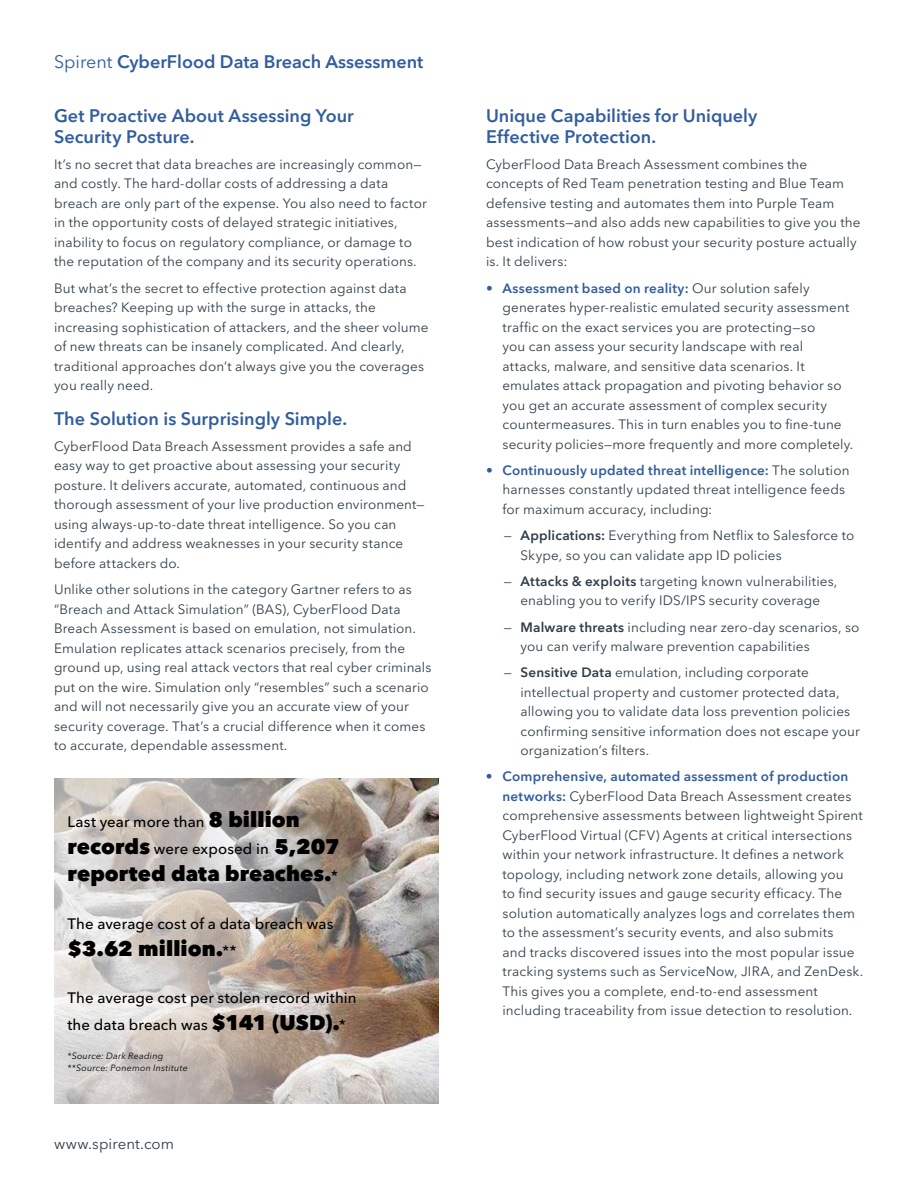
<style>
.page{position:relative;width:918px;height:1188px;background:#fff}
.page>*{position:absolute;margin:0;border:0;box-sizing:border-box;transform-origin:0 0}
.t1{font:800 21px "Avenir Next LT Pro";letter-spacing:.005em;color:#000}
.t2{font:600 18px/21px "Avenir Next LT Pro";color:#325d9e}
.t3{font:500 15px/27px "Avenir Next LT Pro";letter-spacing:.01em;color:#000}
.t4{font:15px "Avenir Next LT Pro";letter-spacing:.005em;color:#303e49}
.t5{font:13.5px/19.5px "Avenir Next LT Pro";letter-spacing:.01em;color:#303e49}
.t6{font:italic 9px/12px "Avenir Next LT Pro";letter-spacing:.025em;color:#000}
.s1{font-weight:400}
.s2{font-weight:800;font-size:21px}
.s3{font-weight:500;font-size:15px}
.s4{font-weight:600;color:#325d9e}
.s5{font-weight:600}
</style>
<div class="page">
<svg style="left:54px;top:778px;width:385px;height:326px"></svg>
<h2 class="t2" style="left:54px;top:51px;width:371px"><span class="s1">Spirent</span> CyberFlood Data Breach Assessment</h2>
<h2 class="t2" style="left:54px;top:105px;width:301px">Get Proactive About Assessing Your<br>Security Posture.</h2>
<p class="t5" style="left:54px;top:154px;width:374px">It’s no secret that data breaches are increasingly common— and costly. The hard-dollar costs of addressing a data breach are only part of the expense. You also need to factor in the opportunity costs of delayed strategic initiatives, inability to focus on regulatory compliance, or damage to the reputation of the company and its security operations.</p>
<p class="t5" style="left:54px;top:278px;width:376px">But what’s the secret to effective protection against data breaches? Keeping up with the surge in attacks, the increasing sophistication of attackers, and the sheer volume of new threats can be insanely complicated. And clearly, traditional approaches don’t always give you the coverages you really need.</p>
<h2 class="t2" style="left:54px;top:408px;width:295px">The Solution is Surprisingly Simple.</h2>
<p class="t5" style="left:54px;top:436px;width:372px">CyberFlood Data Breach Assessment provides a safe and easy way to get proactive about assessing your security posture. It delivers accurate, automated, continuous and thorough assessment of your live production environment— using always-up-to-date threat intelligence. So you can identify and address weaknesses in your security stance before attackers do.</p>
<p class="t5" style="left:54px;top:580px;width:379px">Unlike other solutions in the category Gartner refers to as “Breach and Attack Simulation” (BAS), CyberFlood Data Breach Assessment is based on emulation, not simulation.<br>Emulation replicates attack scenarios precisely, from the ground up, using real attack vectors that real cyber criminals put on the wire. Simulation only “resembles” such a scenario and will not necessarily give you an accurate view of your security coverage. That’s a crucial difference when it comes to accurate, dependable assessment.</p>
<p class="t3" style="left:67px;top:809px;width:274px">Last year more than <span class="s2">8 billion records</span> were exposed in <span class="s2">5,207</span></p>
<h1 class="t1" style="left:68px;top:861px;width:272px">reported data breaches.<span class="s3">*</span></h1>
<p class="t3" style="left:67px;top:910px;width:268px">The average cost of a data breach was</p>
<h1 class="t1" style="left:68px;top:935px;width:171px">$3.62 million.<span class="s3">**</span></h1>
<p class="t3" style="left:68px;top:984px;width:290px">The average cost per stolen record within the data breach was <span class="s2">$141 (USD).</span>*</p>
<p class="t6" style="left:68px;top:1050px;width:122px">*Source: Dark Reading **Source: Ponemon Institute</p>
<p class="t4" style="left:54px;top:1135px;width:122px">www.spirent.com</p>
<h2 class="t2" style="left:486px;top:105px;width:273px">Unique Capabilities for Uniquely<br>Effective Protection.</h2>
<p class="t5" style="left:486px;top:154px;width:376px">CyberFlood Data Breach Assessment combines the concepts of Red Team penetration testing and Blue Team defensive testing and automates them into Purple Team assessments—and also adds new capabilities to give you the best indication of how robust your security posture actually is. It delivers:</p>
<p class="t5" style="left:502px;top:278px;width:352px;text-indent:-16px"><span class="s4">• Assessment based on reality:</span> Our solution safely generates hyper-realistic emulated security assessment traffic on the exact services you are protecting—so<br>you can assess your security landscape with real attacks, malware, and sensitive data scenarios. It emulates attack propagation and pivoting behavior so you get an accurate assessment of complex security countermeasures. This in turn enables you to fine-tune security policies—more frequently and more completely.</p>
<p class="t5" style="left:502px;top:460px;width:349px;text-indent:-16px"><span class="s4">• Continuously updated threat intelligence:</span> The solution harnesses constantly updated threat intelligence feeds for maximum accuracy, including:</p>
<p class="t5" style="left:520px;top:526px;width:335px;text-indent:-16px">— <span class="s5">Applications:</span> Everything from Netflix to Salesforce to<br>Skype, so you can validate app ID policies</p>
<p class="t5" style="left:504px;top:571px;width:335px;text-align:center">— <span class="s5">Attacks &amp; exploits</span> targeting known vulnerabilities, enabling you to verify IDS/IPS security coverage</p>
<p class="t5" style="left:520px;top:617px;width:340px;text-indent:-16px">— <span class="s5">Malware threats</span> including near zero-day scenarios, so you can verify malware prevention capabilities</p>
<p class="t5" style="left:520px;top:663px;width:341px;text-indent:-16px">— <span class="s5">Sensitive Data</span> emulation, including corporate intellectual property and customer protected data, allowing you to validate data loss prevention policies confirming sensitive information does not escape your organization’s filters.</p>
<p class="t5" style="left:502px;top:767px;width:362px;text-indent:-16px"><span class="s4">• Comprehensive, automated assessment of production networks:</span> CyberFlood Data Breach Assessment creates comprehensive assessments between lightweight Spirent CyberFlood Virtual (CFV) Agents at critical intersections within your network infrastructure. It defines a network topology, including network zone details, allowing you<br>to find security issues and gauge security efficacy. The solution automatically analyzes logs and correlates them to the assessment’s security events, and also submits<br>and tracks discovered issues into the most popular issue tracking systems such as ServiceNow, JIRA, and ZenDesk.<br>This gives you a complete, end-to-end assessment including traceability from issue detection to resolution.</p>
</div>
